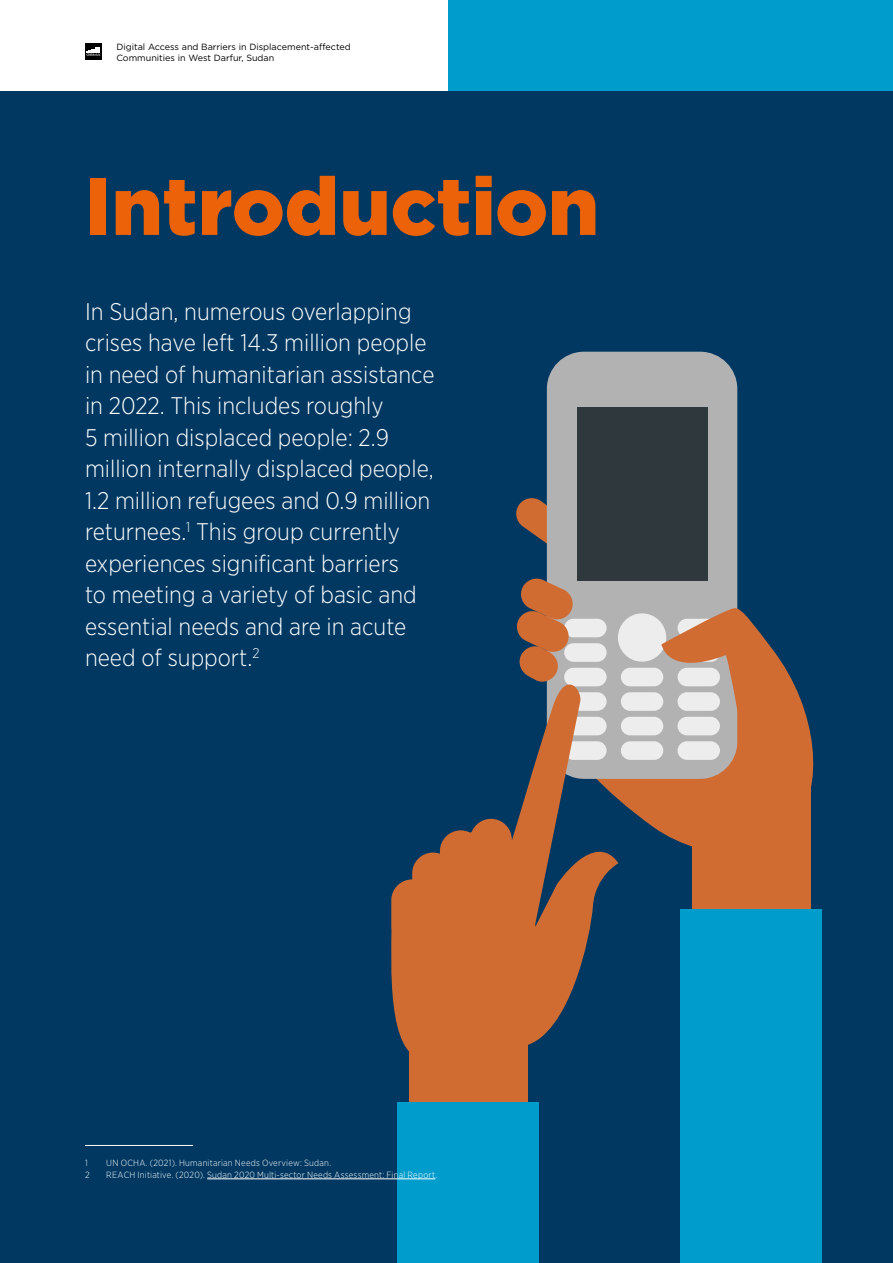
<style>
.page{position:relative;width:893px;height:1263px;background:#fff}
.page>*{position:absolute;margin:0;border:0;box-sizing:border-box;transform-origin:0 0}
.t1{font:900 81px "Gotham";letter-spacing:-.005em;color:#eb6209}
.t2{font:300 24px/31.5px "Gotham Narrow";color:#fff}
.t3{font:300 9px "Gotham Narrow";letter-spacing:.025em;color:#fff}
.t4{font:9px/10.8px "Gotham";color:#000}
</style>
<div class="page">
<div style="left:85px;top:43px;width:17px;height:17px;background:#000"></div>
<svg style="left:87px;top:47px;width:14px;height:9px"></svg>
<div style="left:449px;top:0;width:444px;height:92px;background:#009dcc"></div>
<div style="left:0;top:92px;width:893px;height:1171px;background:#003862"></div>
<svg style="left:516px;top:496px;width:31px;height:69px"></svg>
<div style="left:547px;top:352px;width:190px;height:427px;background:#b3b2b2;border-radius:37px"></div>
<div style="left:577px;top:407px;width:130px;height:173px;background:#2f393d"></div>
<svg style="left:516px;top:576px;width:298px;height:481px"></svg>
<svg style="left:391px;top:667px;width:191px;height:405px;fill:#d06c32"></svg>
<div style="left:409px;top:1017px;width:118px;height:190px;background:#d06c32"></div>
<div style="left:397px;top:1102px;width:142px;height:161px;background:#009dcc"></div>
<div style="left:681px;top:909px;width:141px;height:354px;background:#009dcc"></div>
<hr style="left:207px;top:1178px;width:228px;height:1px;background:#fff">
<hr style="left:85px;top:1145px;width:108px;height:1px;background:#fff">
<p class="t4" style="left:116px;top:42px;width:236px">Digital Access and Barriers in Displacement-affected<br>Communities in West Darfur, Sudan</p>
<h1 class="t1" style="left:85px;top:150px;width:516px">Introduction</h1>
<p class="t2" style="left:85px;top:295px;width:351px">In Sudan, numerous overlapping crises have left 14.3 million people in need of humanitarian assistance in 2022. This includes roughly<br>5 million displaced people: 2.9 million internally displaced people,<br>1.2 million refugees and 0.9 million returnees.<sup>1</sup> This group currently experiences significant barriers<br>to meeting a variety of basic and essential needs and are in acute need of support.<sup>2</sup></p>
<p class="t3" style="left:85px;top:1157px;width:4px">1</p>
<p class="t3" style="left:106px;top:1157px;width:226px">UN OCHA. (2021). Humanitarian Needs Overview: Sudan.</p>
<p class="t3" style="left:85px;top:1169px;width:6px">2</p>
<p class="t3" style="left:106px;top:1169px;width:332px">REACH Initiative. (2020). Sudan 2020 Multi-sector Needs Assessment: Final Report.</p>
</div>
